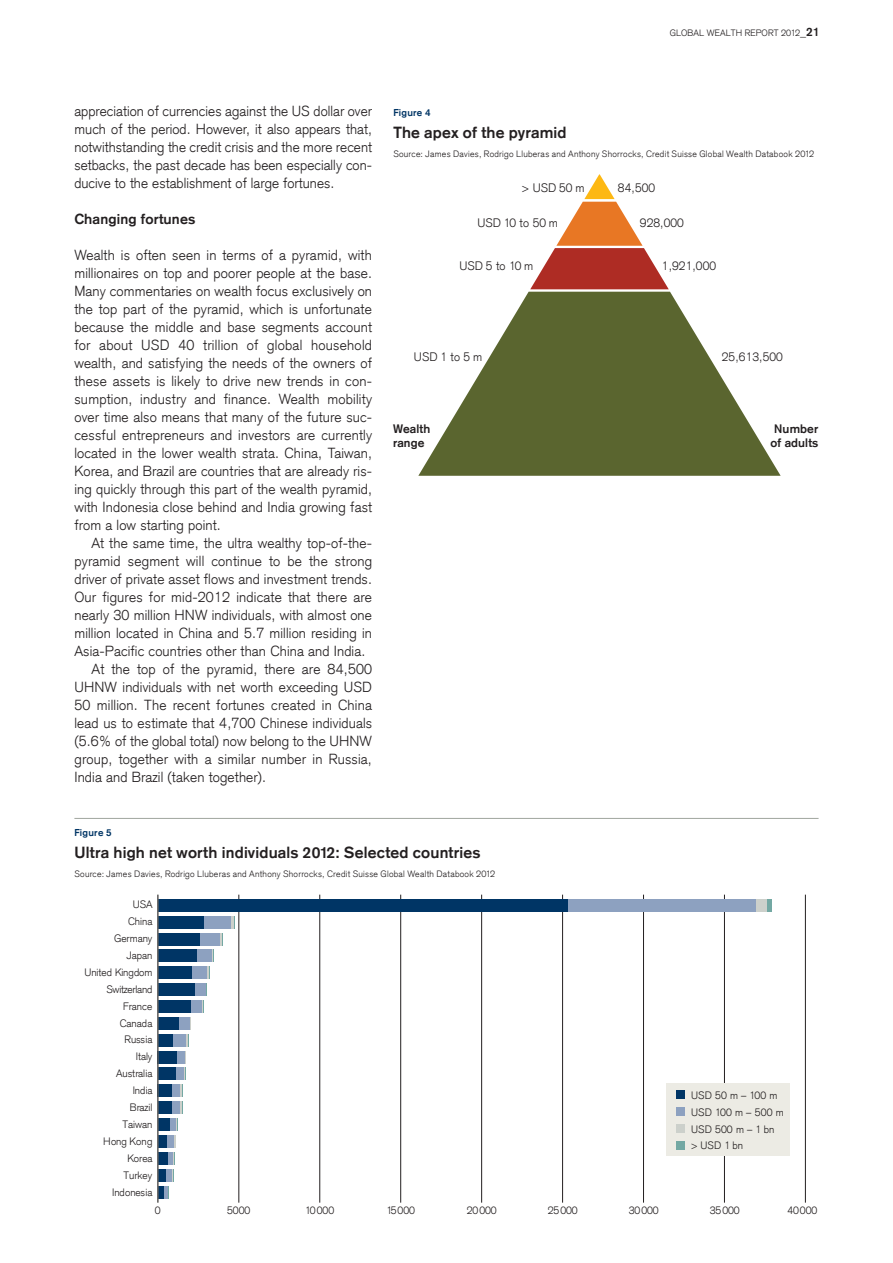
<style>
.page{position:relative;width:893px;height:1263px;background:#fff}
.page>*{position:absolute;margin:0;border:0;box-sizing:border-box;transform-origin:0 0}
.t1{font:700 15.75px "Credit Suisse Type";letter-spacing:.01em;color:#231f20}
.t2{font:300 14.25px/18px "Credit Suisse Type";letter-spacing:.01em;color:#231f20;text-align:justify}
.t3{font:700 14.25px "Credit Suisse Type";letter-spacing:.01em;color:#231f20}
.t4{font:300 12px "Credit Suisse Type";letter-spacing:.01em;color:#231f20}
.t5{font:700 12px/14.4px "Credit Suisse Type";letter-spacing:.01em;color:#231f20}
.t6{font:300 10.5px/16.8px "Credit Suisse Type";letter-spacing:-.005em;color:#231f20}
.t7{font:700 9.75px "Credit Suisse Type";letter-spacing:.025em;color:#003565}
.t8{font:300 9px "Credit Suisse Type";letter-spacing:.03em;color:#231f20}
.t9{font:300 9px "Credit Suisse Type";letter-spacing:.01em;color:#231f20}
.s1{font-weight:700;font-size:12px}
</style>
<div class="page">
<hr style="left:74px;top:818px;width:745px;height:1px;background:#a0a59e">
<svg style="left:530px;top:174px;width:139px;height:115px"></svg>
<svg style="left:418px;top:292px;width:363px;height:184px;fill:#5a652f"></svg>
<hr style="left:805px;top:895px;width:1px;height:307px;background:#231f20">
<hr style="left:724px;top:895px;width:1px;height:307px;background:#231f20">
<hr style="left:643px;top:895px;width:1px;height:307px;background:#231f20">
<hr style="left:562px;top:895px;width:1px;height:307px;background:#231f20">
<hr style="left:481px;top:895px;width:1px;height:307px;background:#231f20">
<hr style="left:400px;top:895px;width:1px;height:307px;background:#231f20">
<hr style="left:319px;top:895px;width:1px;height:307px;background:#231f20">
<hr style="left:239px;top:895px;width:1px;height:307px;background:#231f20">
<div style="left:666px;top:1084px;width:124px;height:72px;background:#ecebe4"></div>
<div style="left:158px;top:899px;width:411px;height:13px;background:#003565"></div>
<div style="left:569px;top:899px;width:187px;height:13px;background:#8da1c0"></div>
<div style="left:767px;top:899px;width:5px;height:13px;background:#73a8a3"></div>
<div style="left:756px;top:899px;width:11px;height:13px;background:#ccd0cb"></div>
<div style="left:158px;top:916px;width:47px;height:12px;background:#003565"></div>
<div style="left:205px;top:916px;width:26px;height:12px;background:#8da1c0"></div>
<svg style="left:231px;top:916px;width:3px;height:12px"></svg>
<div style="left:158px;top:933px;width:42px;height:12px;background:#003565"></div>
<div style="left:200px;top:933px;width:20px;height:12px;background:#8da1c0"></div>
<svg style="left:220px;top:933px;width:3px;height:12px"></svg>
<div style="left:158px;top:949px;width:39px;height:13px;background:#003565"></div>
<div style="left:197px;top:949px;width:16px;height:13px;background:#8da1c0"></div>
<div style="left:158px;top:966px;width:34px;height:13px;background:#003565"></div>
<div style="left:192px;top:966px;width:16px;height:13px;background:#8da1c0"></div>
<div style="left:158px;top:983px;width:37px;height:13px;background:#003565"></div>
<div style="left:195px;top:983px;width:12px;height:13px;background:#8da1c0"></div>
<div style="left:158px;top:1000px;width:33px;height:13px;background:#003565"></div>
<div style="left:191px;top:1000px;width:11px;height:13px;background:#8da1c0"></div>
<svg style="left:202px;top:949px;width:12px;height:64px"></svg>
<div style="left:158px;top:1017px;width:22px;height:13px;background:#003565"></div>
<div style="left:158px;top:1034px;width:15px;height:12px;background:#003565"></div>
<div style="left:158px;top:1051px;width:19px;height:12px;background:#003565"></div>
<div style="left:158px;top:1067px;width:18px;height:13px;background:#003565"></div>
<div style="left:158px;top:1084px;width:14px;height:13px;background:#003565"></div>
<div style="left:158px;top:1101px;width:14px;height:13px;background:#003565"></div>
<div style="left:158px;top:1118px;width:12px;height:13px;background:#003565"></div>
<div style="left:158px;top:1135px;width:10px;height:13px;background:#003565"></div>
<div style="left:168px;top:1135px;width:6px;height:13px;background:#8da1c0"></div>
<div style="left:158px;top:1152px;width:10px;height:13px;background:#003565"></div>
<div style="left:168px;top:1152px;width:5px;height:13px;background:#8da1c0"></div>
<div style="left:158px;top:1169px;width:9px;height:12px;background:#003565"></div>
<div style="left:167px;top:1169px;width:5px;height:12px;background:#8da1c0"></div>
<div style="left:158px;top:1185px;width:6px;height:13px;background:#003565"></div>
<div style="left:164px;top:1185px;width:5px;height:13px;background:#8da1c0"></div>
<svg style="left:169px;top:1017px;width:22px;height:165px"></svg>
<div style="left:676px;top:1107px;width:9px;height:9px;background:#8da1c0"></div>
<div style="left:676px;top:1090px;width:9px;height:9px;background:#003565"></div>
<div style="left:676px;top:1141px;width:9px;height:9px;background:#73a8a3"></div>
<div style="left:676px;top:1124px;width:9px;height:9px;background:#ccd0cb"></div>
<hr style="left:158px;top:895px;width:1px;height:307px;background:#231f20">
<p class="t9" style="left:670px;top:28px;width:151px">GLOBAL WEALTH REPORT 2012<span class="s1">_21</span></p>
<p class="t2" style="left:74px;top:102px;width:299px">appreciation of currencies against the US dollar over much of the period. However, it also appears that, notwithstanding the credit crisis and the more recent setbacks, the past decade has been especially con&shy;ducive to the establishment of large fortunes.</p>
<p class="t3" style="left:74px;top:211px;width:122px">Changing fortunes</p>
<p class="t2" style="left:74px;top:246px;width:299px">Wealth is often seen in terms of a pyramid, with millionaires on top and poorer people at the base.<br>Many commentaries on wealth focus exclusively on the top part of the pyramid, which is unfortunate because the middle and base segments account for about USD 40 trillion of global household wealth, and satisfying the needs of the owners of these assets is likely to drive new trends in con&shy;sumption, industry and finance. Wealth mobility over time also means that many of the future suc&shy;cessful entrepreneurs and investors are currently located in the lower wealth strata. China, Taiwan, Korea, and Brazil are countries that are already ris&shy;ing quickly through this part of the wealth pyramid, with Indonesia close behind and India growing fast from a low starting point.</p>
<p class="t2" style="left:91px;top:534px;width:282px">At the same time, the ultra wealthy top-of-the-</p>
<p class="t2" style="left:74px;top:552px;width:299px">pyramid segment will continue to be the strong</p>
<p class="t2" style="left:74px;top:570px;width:299px">driver of private asset flows and investment trends.</p>
<p class="t2" style="left:74px;top:588px;width:299px">Our figures for mid-2012 indicate that there are</p>
<p class="t2" style="left:74px;top:606px;width:299px">nearly 30 million HNW individuals, with almost one</p>
<p class="t2" style="left:74px;top:624px;width:299px">million located in China and 5.7 million residing in</p>
<p class="t2" style="left:74px;top:642px;width:292px">Asia-Pacific countries other than China and India.</p>
<p class="t2" style="left:91px;top:660px;width:282px">At the top of the pyramid, there are 84,500</p>
<p class="t2" style="left:74px;top:678px;width:299px">UHNW individuals with net worth exceeding USD</p>
<p class="t2" style="left:74px;top:696px;width:299px">50 million. The recent fortunes created in China</p>
<p class="t2" style="left:74px;top:714px;width:299px">lead us to estimate that 4,700 Chinese individuals</p>
<p class="t2" style="left:74px;top:732px;width:299px">(5.6% of the global total) now belong to the UHNW</p>
<p class="t2" style="left:74px;top:750px;width:299px">group, together with a similar number in Russia,</p>
<p class="t2" style="left:74px;top:768px;width:193px">India and Brazil (taken together).</p>
<p class="t7" style="left:393px;top:107px;width:39px">Figure 4</p>
<p class="t1" style="left:393px;top:123px;width:175px">The apex of the pyramid</p>
<p class="t8" style="left:393px;top:148px;width:422px">Source: James Davies, Rodrigo Lluberas and Anthony Shorrocks, Credit Suisse Global Wealth Databook 2012</p>
<p class="t4" style="left:522px;top:180px;width:64px">&gt; USD 50 m</p>
<p class="t4" style="left:477px;top:216px;width:82px">USD 10 to 50 m</p>
<p class="t4" style="left:459px;top:259px;width:75px">USD 5 to 10 m</p>
<p class="t4" style="left:414px;top:350px;width:70px">USD 1 to 5 m</p>
<p class="t4" style="left:618px;top:180px;width:39px">84,500</p>
<p class="t4" style="left:640px;top:216px;width:46px">928,000</p>
<p class="t4" style="left:662px;top:259px;width:56px">1,921,000</p>
<p class="t4" style="left:722px;top:350px;width:63px">25,613,500</p>
<p class="t5" style="left:393px;top:421px;width:39px">Wealth range</p>
<p class="t5" style="left:770px;top:421px;width:49px;text-align:center">Number of adults</p>
<p class="t7" style="left:74px;top:827px;width:39px">Figure 5</p>
<p class="t1" style="left:74px;top:843px;width:408px">Ultra high net worth individuals 2012: Selected countries</p>
<p class="t8" style="left:74px;top:868px;width:422px">Source: James Davies, Rodrigo Lluberas and Anthony Shorrocks, Credit Suisse Global Wealth Databook 2012</p>
<p class="t6" style="left:133px;top:896px;width:21px">USA</p>
<p class="t6" style="left:128px;top:913px;width:26px">China</p>
<p class="t6" style="left:114px;top:930px;width:40px">Germany</p>
<p class="t6" style="left:127px;top:947px;width:27px">Japan</p>
<p class="t6" style="left:84px;top:964px;width:70px">United Kingdom</p>
<p class="t6" style="left:123px;top:997px;width:31px">France</p>
<p class="t6" style="left:106px;top:981px;width:48px">Switzerland</p>
<p class="t6" style="left:120px;top:1014px;width:34px">Canada</p>
<p class="t6" style="left:124px;top:1031px;width:29px">Russia</p>
<p class="t6" style="left:136px;top:1048px;width:18px">Italy</p>
<p class="t6" style="left:116px;top:1065px;width:38px">Australia</p>
<p class="t6" style="left:133px;top:1082px;width:21px">India</p>
<p class="t6" style="left:130px;top:1099px;width:24px">Brazil</p>
<p class="t6" style="left:122px;top:1116px;width:32px">Taiwan</p>
<p class="t6" style="left:103px;top:1133px;width:51px">Hong Kong</p>
<p class="t6" style="left:124px;top:1167px;width:30px">Turkey</p>
<p class="t6" style="left:127px;top:1150px;width:27px">Korea</p>
<p class="t6" style="left:112px;top:1184px;width:42px">Indonesia</p>
<p class="t6" style="left:691px;top:1087px;width:94px">USD 50 m – 100 m<br>USD 100 m – 500 m<br>USD 500 m – 1 bn<br>&gt; USD 1 bn</p>
<p class="t6" style="left:155px;top:1202px;width:7px">0</p>
<p class="t6" style="left:227px;top:1202px;width:25px">5000</p>
<p class="t6" style="left:305px;top:1202px;width:30px">10000</p>
<p class="t6" style="left:386px;top:1202px;width:30px">15000</p>
<p class="t6" style="left:467px;top:1202px;width:32px">20000</p>
<p class="t6" style="left:548px;top:1202px;width:32px">25000</p>
<p class="t6" style="left:629px;top:1202px;width:32px">30000</p>
<p class="t6" style="left:710px;top:1202px;width:32px">35000</p>
<p class="t6" style="left:787px;top:1202px;width:32px">40000</p>
</div>
